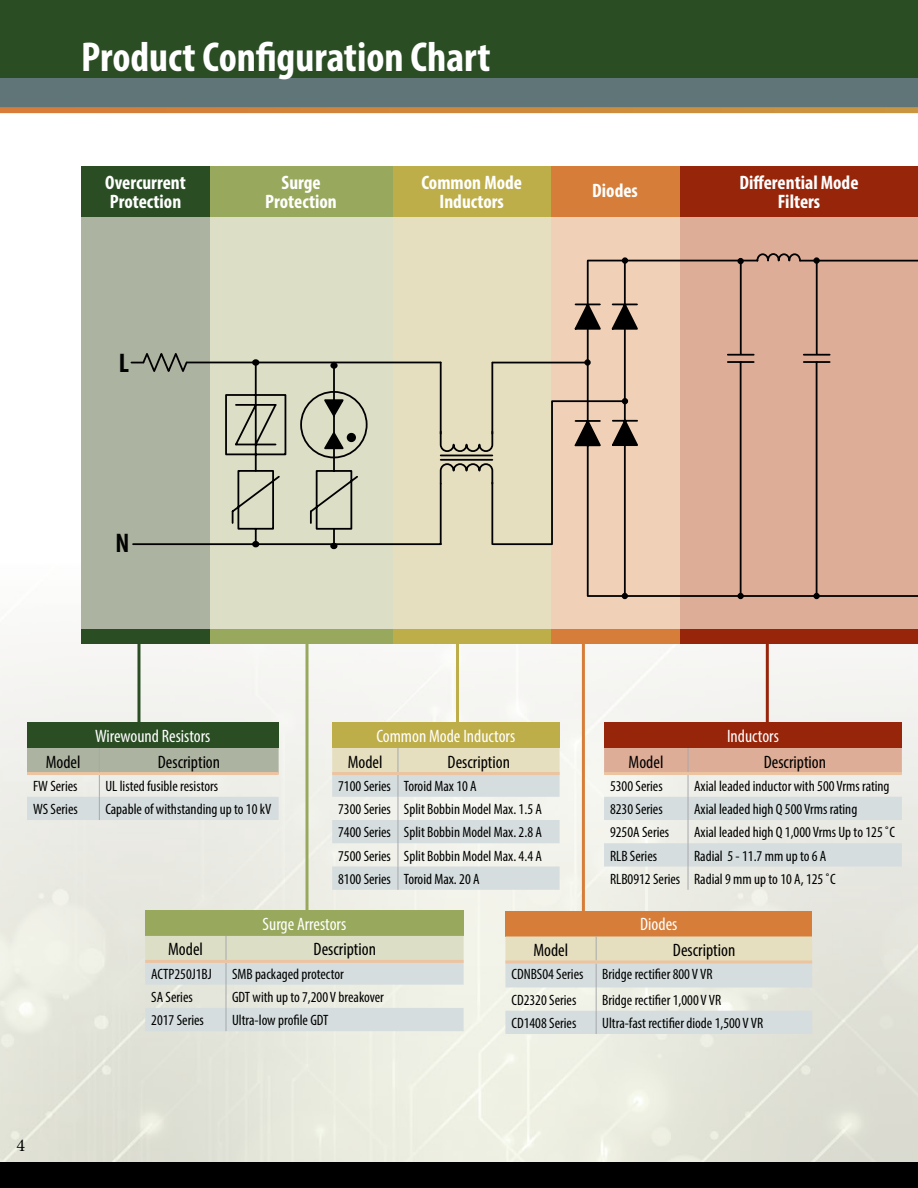
<style>
.page{position:relative;width:918px;height:1188px;background:#fff}
.page>*{position:absolute;margin:0;border:0;box-sizing:border-box;transform-origin:0 0}
.t1{font:700 condensed 42px "Myriad Pro";color:#fff}
.t2{font:700 condensed 27px "Myriad Pro";color:#020302}
.t3{font:700 condensed 19.5px/19.2px "Myriad Pro";color:#fff;text-align:center}
.t4{font:condensed 18px "Myriad Pro";color:#000}
.t5{font:condensed 18px "Myriad Pro";color:#fff}
.t6{font:18px "Minion Pro";color:#000}
.t7{font:condensed 15px/23.2px "Myriad Pro";color:#000}
</style>
<div class="page">
<img style="left:0;top:642px;width:918px;height:520px">
<div style="left:0;top:0;width:918px;height:78px;background:#2a4d24"></div>
<div style="left:0;top:1162px;width:918px;height:26px;background:#000"></div>
<div style="left:0;top:78px;width:918px;height:32px;background:#5f7577"></div>
<div style="left:0;top:107px;width:918px;height:6px;background:#cf883b"></div>
<hr style="left:137px;top:636px;width:3px;height:96px;background:#2a4d24">
<hr style="left:306px;top:636px;width:3px;height:287px;background:#98a95d">
<hr style="left:456px;top:636px;width:3px;height:101px;background:#beae4a">
<hr style="left:582px;top:636px;width:3px;height:287px;background:#d67d39">
<hr style="left:766px;top:636px;width:3px;height:101px;background:#97250a">
<div style="left:679px;top:217px;width:239px;height:427px;background:#ddad97"></div>
<div style="left:679px;top:166px;width:239px;height:51px;background:#97250a"></div>
<div style="left:679px;top:629px;width:239px;height:15px;background:#97250a"></div>
<hr style="left:917px;top:217px;width:1px;height:427px;background:#c6b8c8">
<hr style="left:917px;top:166px;width:1px;height:51px;background:#734c78">
<svg style="left:917px;top:629px;width:1px;height:15px"></svg>
<div style="left:551px;top:217px;width:128px;height:427px;background:#f0d1b7"></div>
<div style="left:551px;top:166px;width:128px;height:51px;background:#d67d39"></div>
<div style="left:551px;top:629px;width:128px;height:15px;background:#d67d39"></div>
<div style="left:393px;top:217px;width:158px;height:427px;background:#e6dfbf"></div>
<div style="left:393px;top:166px;width:158px;height:51px;background:#beae4a"></div>
<div style="left:393px;top:629px;width:158px;height:15px;background:#beae4a"></div>
<div style="left:210px;top:217px;width:183px;height:427px;background:#dcdec5"></div>
<div style="left:210px;top:166px;width:183px;height:51px;background:#98a95d"></div>
<div style="left:210px;top:629px;width:183px;height:15px;background:#98a95d"></div>
<div style="left:81px;top:217px;width:129px;height:427px;background:#acb3a0"></div>
<div style="left:81px;top:166px;width:129px;height:51px;background:#2a4d24"></div>
<div style="left:81px;top:629px;width:129px;height:15px;background:#2a4d24"></div>
<svg style="left:130px;top:361px;width:121px;height:185px"></svg>
<svg style="left:251px;top:237px;width:667px;height:362px"></svg>
<div style="left:27px;top:723px;width:252px;height:25px;background:#2a4d24"></div>
<svg style="left:27px;top:748px;width:252px;height:72px;background:#ced3cb"></svg>
<hr style="left:27px;top:772px;width:72px;height:3px;background:#ecc4a2">
<hr style="left:99px;top:772px;width:180px;height:3px;background:#ecc4a2">
<div style="left:145px;top:910px;width:319px;height:26px;background:#98a95d"></div>
<svg style="left:145px;top:936px;width:319px;height:95px;background:#dbe0d7"></svg>
<hr style="left:145px;top:960px;width:81px;height:3px;background:#ecc4a2">
<hr style="left:226px;top:960px;width:238px;height:3px;background:#ecc4a2">
<div style="left:332px;top:723px;width:228px;height:25px;background:#beae4a"></div>
<svg style="left:332px;top:748px;width:228px;height:142px;background:#e1e4dd"></svg>
<hr style="left:332px;top:772px;width:66px;height:3px;background:#ecc4a2">
<hr style="left:398px;top:772px;width:162px;height:3px;background:#ecc4a2">
<div style="left:604px;top:723px;width:298px;height:25px;background:#97250a"></div>
<svg style="left:604px;top:748px;width:298px;height:142px;background:#e1dcd5"></svg>
<hr style="left:604px;top:772px;width:84px;height:3px;background:#ecc4a2">
<hr style="left:688px;top:772px;width:214px;height:3px;background:#ecc4a2">
<div style="left:505px;top:911px;width:307px;height:25px;background:#d67d39"></div>
<svg style="left:505px;top:936px;width:307px;height:98px;background:#dfe0d6"></svg>
<hr style="left:505px;top:960px;width:91px;height:3px;background:#ecc4a2">
<hr style="left:596px;top:960px;width:216px;height:3px;background:#ecc4a2">
<h1 class="t1" style="left:81px;top:31px;width:411px">Product Configuration Chart</h1>
<h3 class="t3" style="left:105px;top:172px;width:82px;text-align:left">Overcurrent<br>Protection</h3>
<h3 class="t3" style="left:265px;top:172px;width:73px">Surge<br>Protection</h3>
<h3 class="t3" style="left:421px;top:172px;width:102px">Common Mode<br>Inductors</h3>
<h3 class="t3" style="left:740px;top:172px;width:121px">Differential Mode<br>Filters</h3>
<h3 class="t3" style="left:592px;top:181px;width:47px">Diodes</h3>
<h2 class="t2" style="left:119px;top:346px;width:12px">L</h2>
<h2 class="t2" style="left:115px;top:526px;width:15px">N</h2>
<p class="t5" style="left:95px;top:725px;width:117px">Wirewound Resistors</p>
<p class="t4" style="left:46px;top:751px;width:36px">Model</p>
<p class="t4" style="left:158px;top:751px;width:64px">Description</p>
<p class="t7" style="left:33px;top:774px;width:46px">FW Series</p>
<p class="t7" style="left:105px;top:774px;width:114px">UL listed fusible resistors</p>
<p class="t7" style="left:33px;top:797px;width:46px">WS Series</p>
<p class="t7" style="left:105px;top:797px;width:168px">Capable of withstanding up to 10 kV</p>
<p class="t5" style="left:377px;top:725px;width:140px">Common Mode Inductors</p>
<p class="t4" style="left:348px;top:751px;width:36px">Model</p>
<p class="t4" style="left:448px;top:751px;width:64px">Description</p>
<p class="t7" style="left:338px;top:774px;width:205px">7100 Series Toroid Max 10 A<br>7300 Series Split Bobbin Model Max. 1.5 A 7400 Series Split Bobbin Model Max. 2.8 A 7500 Series Split Bobbin Model Max. 4.4 A 8100 Series Toroid Max. 20 A</p>
<p class="t5" style="left:263px;top:913px;width:85px">Surge Arrestors</p>
<p class="t5" style="left:727px;top:725px;width:53px">Inductors</p>
<p class="t4" style="left:629px;top:751px;width:36px">Model</p>
<p class="t4" style="left:764px;top:751px;width:64px">Description</p>
<p class="t7" style="left:610px;top:774px;width:54px">5300 Series</p>
<p class="t7" style="left:694px;top:774px;width:197px">Axial leaded inductor with 500 Vrms rating</p>
<p class="t7" style="left:610px;top:797px;width:54px">8230 Series</p>
<p class="t7" style="left:694px;top:797px;width:165px">Axial leaded high Q 500 Vrms rating</p>
<p class="t7" style="left:610px;top:821px;width:61px">9250A Series</p>
<p class="t7" style="left:694px;top:821px;width:203px">Axial leaded high Q 1,000 Vrms Up to 125 ˚C</p>
<p class="t7" style="left:610px;top:844px;width:49px">RLB Series</p>
<p class="t7" style="left:610px;top:844px;width:227px;text-indent:84px">Radial 5 - 11.7 mm up to 6 A<br>RLB0912 Series Radial 9 mm up to 10 A, 125 ˚C</p>
<p class="t5" style="left:640px;top:914px;width:39px">Diodes</p>
<p class="t4" style="left:168px;top:939px;width:36px">Model</p>
<p class="t4" style="left:314px;top:939px;width:64px">Description</p>
<p class="t7" style="left:151px;top:962px;width:62px">ACTP250J1BJ</p>
<p class="t7" style="left:232px;top:962px;width:113px">SMB packaged protector</p>
<p class="t7" style="left:151px;top:985px;width:43px">SA Series</p>
<p class="t7" style="left:232px;top:985px;width:153px">GDT with up to 7,200 V breakover</p>
<p class="t7" style="left:151px;top:1008px;width:54px">2017 Series</p>
<p class="t7" style="left:232px;top:1008px;width:98px">Ultra-low profile GDT</p>
<p class="t4" style="left:533px;top:939px;width:36px">Model</p>
<p class="t4" style="left:673px;top:939px;width:64px">Description</p>
<p class="t7" style="left:511px;top:961px;width:203px;line-height:25.5px">CDNBS04 Series Bridge rectifier 800 V VR<br>CD2320 Series</p>
<p class="t7" style="left:602px;top:988px;width:121px">Bridge rectifier 1,000 V VR</p>
<p class="t7" style="left:511px;top:1011px;width:66px">CD1408 Series</p>
<p class="t7" style="left:602px;top:1011px;width:163px">Ultra-fast rectifier diode 1,500 V VR</p>
<p class="t6" style="left:16px;top:1133px;width:10px">4</p>
</div>
